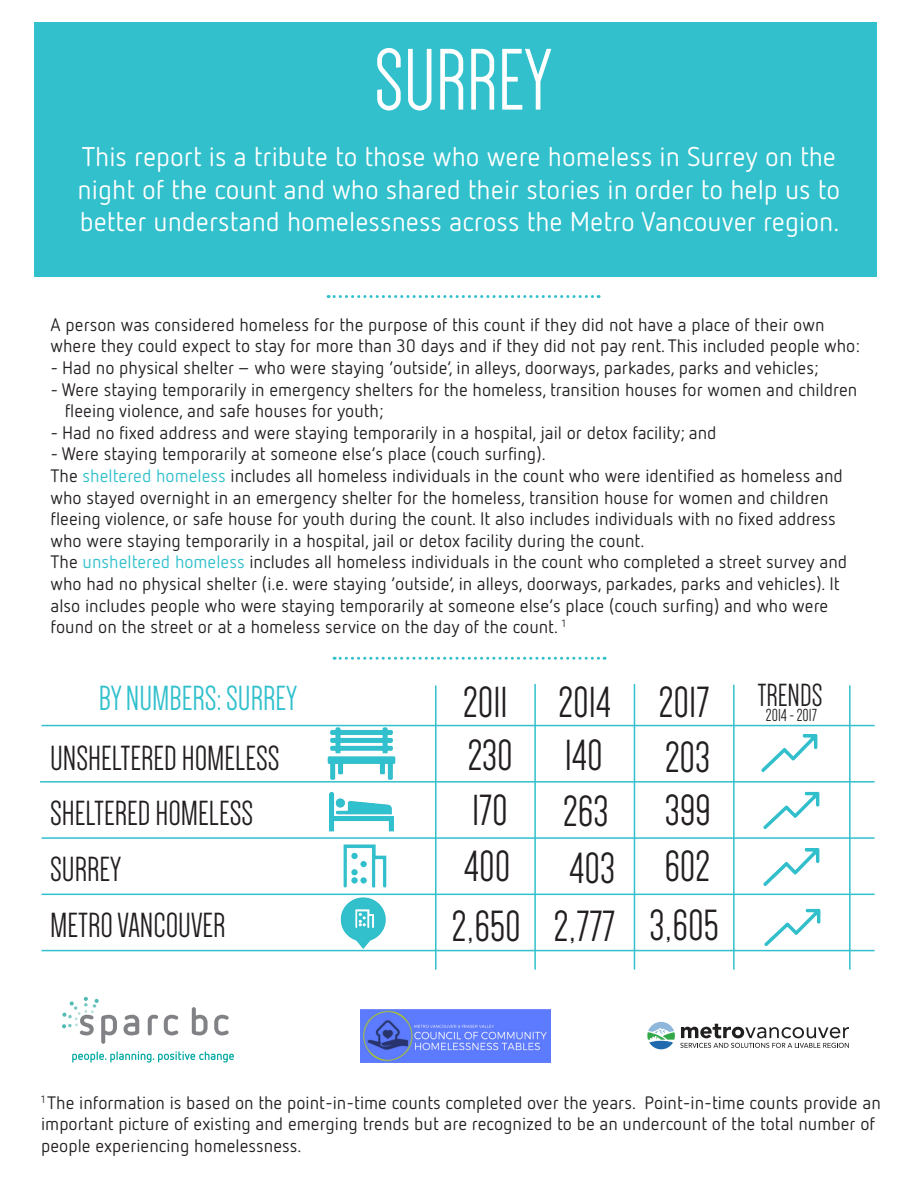
<style>
.page{position:relative;width:918px;height:1188px;background:#fff}
.page>*{position:absolute;margin:0;border:0;box-sizing:border-box;transform-origin:0 0}
.t1{font:90px "Dense";color:#fff}
.t2{font:45px "Dense";color:#231f20}
.t3{font:36px "Dense";color:#231f20}
.t4{font:36px "Dense";color:#31c0cc}
.t5{font:33px "Dense";color:#231f20}
.t6{font:27px/32.4px "Netto Pro";color:#fff}
.t7{font:18px/21.6px "Netto Pro";color:#231f20}
.t8{font:18px "Dense";color:#231f20}
.s1{color:#31c0cc}
</style>
<div class="page">
<div style="left:34px;top:22px;width:843px;height:255px;background:#31c0cc"></div>
<svg style="left:334px;top:657px;width:271px;height:3px"></svg>
<svg style="left:328px;top:295px;width:271px;height:3px"></svg>
<svg style="left:647px;top:1022px;width:202px;height:27px"></svg>
<img style="left:361px;top:1009px;width:190px;height:53px">
<hr style="left:42px;top:725px;width:833px;height:1px;background:#31c0cc">
<hr style="left:40px;top:781px;width:835px;height:2px;background:#31c0cc">
<hr style="left:42px;top:837px;width:833px;height:2px;background:#31c0cc">
<hr style="left:42px;top:894px;width:833px;height:1px;background:#31c0cc">
<hr style="left:42px;top:950px;width:833px;height:1px;background:#31c0cc">
<hr style="left:435px;top:685px;width:2px;height:285px;background:#31c0cc">
<hr style="left:534px;top:684px;width:2px;height:286px;background:#31c0cc">
<hr style="left:634px;top:684px;width:1px;height:286px;background:#31c0cc">
<hr style="left:849px;top:685px;width:2px;height:285px;background:#31c0cc">
<hr style="left:733px;top:685px;width:2px;height:285px;background:#31c0cc">
<img style="left:326px;top:726px;width:71px;height:54px">
<img style="left:763px;top:791px;width:57px;height:39px">
<img style="left:763px;top:848px;width:57px;height:38px">
<img style="left:754px;top:726px;width:70px;height:46px">
<img style="left:757px;top:908px;width:70px;height:42px">
<img style="left:329px;top:791px;width:65px;height:48px">
<img style="left:336px;top:895px;width:55px;height:54px">
<img style="left:326px;top:844px;width:71px;height:50px">
<svg style="left:72px;top:1051px;width:162px;height:12px"></svg>
<svg style="left:124px;top:1015px;width:15px;height:20px"></svg>
<svg style="left:148px;top:1015px;width:10px;height:20px"></svg>
<svg style="left:164px;top:1015px;width:14px;height:20px"></svg>
<svg style="left:192px;top:1007px;width:16px;height:28px"></svg>
<svg style="left:214px;top:1015px;width:15px;height:20px"></svg>
<svg style="left:62px;top:997px;width:55px;height:47px"></svg>
<p class="t1" style="left:374px;top:36px;width:179px">SURREY</p>
<p class="t6" style="left:78px;top:140px;width:764px">This report is a tribute to those who were homeless in Surrey on the night of the count and who shared their stories in order to help us to better understand homelessness across the Metro Vancouver region.</p>
<p class="t7" style="left:51px;top:313px;width:811px">A person was considered homeless for the purpose of this count if they did not have a place of their own where they could expect to stay for more than 30 days and if they did not pay rent. This included people who:</p>
<p class="t7" style="left:51px;top:356px;width:769px">- Had no physical shelter – who were staying ‘outside’, in alleys, doorways, parkades, parks and vehicles;</p>
<p class="t7" style="left:51px;top:378px;width:808px">- Were staying temporarily in emergency shelters for the homeless, transition houses for women and children</p>
<p class="t7" style="left:65px;top:399px;width:320px">fleeing violence, and safe houses for youth;</p>
<p class="t7" style="left:51px;top:421px;width:667px">- Had no fixed address and were staying temporarily in a hospital, jail or detox facility; and</p>
<p class="t7" style="left:51px;top:443px;width:497px">- Were staying temporarily at someone else’s place (couch surfing).</p>
<p class="t7" style="left:51px;top:464px;width:794px">The <span class="s1">sheltered homeless</span> includes all homeless individuals in the count who were identified as homeless and who stayed overnight in an emergency shelter for the homeless, transition house for women and children fleeing violence, or safe house for youth during the count. It also includes individuals with no fixed address who were staying temporarily in a hospital, jail or detox facility during the count.</p>
<p class="t7" style="left:51px;top:551px;width:798px">The <span class="s1">unsheltered homeless</span> includes all homeless individuals in the count who completed a street survey and who had no physical shelter (i.e. were staying ‘outside’, in alleys, doorways, parkades, parks and vehicles). It also includes people who were staying temporarily at someone else’s place (couch surfing) and who were found on the street or at a homeless service on the day of the count. <sup>1</sup></p>
<p class="t4" style="left:99px;top:680px;width:200px">BY NUMBERS: SURREY</p>
<p class="t3" style="left:50px;top:741px;width:231px">UNSHELTERED HOMELESS</p>
<p class="t3" style="left:50px;top:795px;width:205px">SHELTERED HOMELESS</p>
<p class="t3" style="left:50px;top:851px;width:73px">SURREY</p>
<p class="t3" style="left:50px;top:908px;width:177px">METRO VANCOUVER</p>
<p class="t2" style="left:463px;top:680px;width:46px">2011</p>
<p class="t2" style="left:468px;top:733px;width:47px">230</p>
<p class="t2" style="left:472px;top:788px;width:37px">170</p>
<p class="t2" style="left:464px;top:844px;width:48px">400</p>
<p class="t2" style="left:569px;top:846px;width:48px">403</p>
<p class="t2" style="left:558px;top:680px;width:54px">2014</p>
<p class="t2" style="left:659px;top:680px;width:52px">2017</p>
<p class="t2" style="left:565px;top:733px;width:40px">140</p>
<p class="t2" style="left:665px;top:735px;width:47px">203</p>
<p class="t2" style="left:665px;top:788px;width:47px">399</p>
<p class="t2" style="left:664px;top:844px;width:47px">602</p>
<p class="t2" style="left:563px;top:789px;width:47px">263</p>
<p class="t2" style="left:452px;top:904px;width:70px">2,650</p>
<p class="t2" style="left:554px;top:904px;width:63px">2,777</p>
<p class="t2" style="left:650px;top:903px;width:71px">3,605</p>
<p class="t5" style="left:757px;top:679px;width:67px">TRENDS</p>
<p class="t8" style="left:766px;top:707px;width:52px">2014 - 2017</p>
<p class="t7" style="left:41px;top:1091px;width:841px"><sup>1</sup> The information is based on the point-in-time counts completed over the years. Point-in-time counts provide an</p>
<p class="t7" style="left:41px;top:1113px;width:835px">important picture of existing and emerging trends but are recognized to be an undercount of the total number of people experiencing homelessness.</p>
</div>
